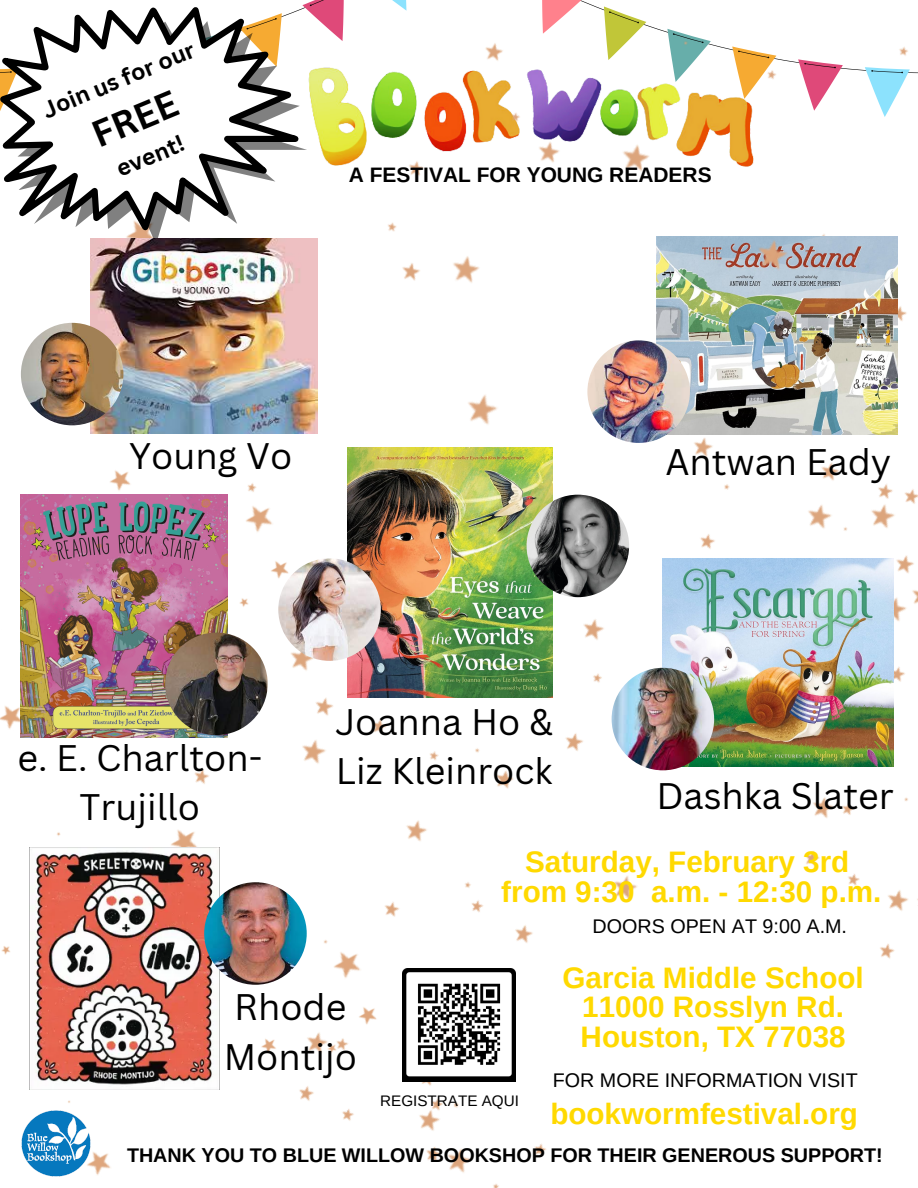
<style>
.page{position:relative;width:918px;height:1188px;background:#fff}
.page>*{position:absolute;margin:0;border:0;box-sizing:border-box;transform-origin:0 0}
.t1{font:700 36.15px "Canva Sans";color:#000}
.t2{font:36px/49.5px "Canva Sans";color:#000;text-align:center}
.t3{font:700 29.7px "Arimo";color:#ffd900}
.t4{font:700 22.95px "Canva Sans";color:#000}
.t5{font:700 21px "Arimo";color:#000}
.t6{font:700 19.8px "Arimo";color:#000}
.t7{font:19.8px "Arimo";color:#000}
.t8{font:15.3px "Arimo";color:#000}
</style>
<div class="page">
<img style="left:553px;top:419px;width:365px;height:399px">
<img style="left:1px;top:652px;width:379px;height:525px">
<img style="left:0;top:322px;width:292px;height:587px">
<svg style="left:0;top:14px;width:85px;height:213px"></svg>
<img style="left:22px;top:1110px;width:68px;height:66px">
<img style="left:403px;top:968px;width:112px;height:114px">
<img style="left:90px;top:419px;width:228px;height:14px">
<img style="left:21px;top:323px;width:102px;height:102px;border-radius:50%">
<img style="left:667px;top:419px;width:230px;height:16px">
<img style="left:587px;top:340px;width:103px;height:103px;border-radius:50%">
<img style="left:663px;top:558px;width:231px;height:208px">
<img style="left:21px;top:495px;width:207px;height:243px">
<img style="left:29px;top:848px;width:190px;height:241px">
<img style="left:347px;top:447px;width:206px;height:251px">
<img style="left:85px;top:0;width:833px;height:419px">
<img style="left:612px;top:668px;width:102px;height:102px;border-radius:50%">
<img style="left:165px;top:633px;width:103px;height:102px;border-radius:50%">
<img style="left:204px;top:882px;width:103px;height:103px;border-radius:50%">
<img style="left:278px;top:558px;width:103px;height:103px;border-radius:50%">
<img style="left:527px;top:495px;width:102px;height:102px;border-radius:50%">
<p class="t4" style="left:38px;top:97px;width:164px;rotate:-23deg">Join us for our</p>
<p class="t1" style="left:84px;top:113px;width:91px;rotate:-23deg">FREE</p>
<p class="t4" style="left:111px;top:155px;width:73px;rotate:-23deg">event!</p>
<p class="t5" style="left:349px;top:163px;width:364px">A FESTIVAL FOR YOUNG READERS</p>
<p class="t2" style="left:129px;top:430px;width:165px">Young Vo</p>
<p class="t2" style="left:665px;top:437px;width:227px">Antwan Eady</p>
<p class="t2" style="left:17px;top:732px;width:246px">e. E. Charlton-<br>Trujillo</p>
<p class="t2" style="left:335px;top:696px;width:219px">Joanna Ho &amp;</p>
<p class="t2" style="left:336px;top:745px;width:218px">Liz Kleinrock</p>
<p class="t2" style="left:656px;top:770px;width:239px">Dashka Slater</p>
<p class="t3" style="left:525px;top:845px;width:326px">Saturday, February 3rd</p>
<p class="t3" style="left:501px;top:875px;width:382px">from 9:30 a.m. - 12:30 p.m.</p>
<p class="t7" style="left:593px;top:915px;width:256px">DOORS OPEN AT 9:00 A.M.</p>
<p class="t2" style="left:234px;top:982px;width:114px">Rhode</p>
<p class="t2" style="left:224px;top:1031px;width:135px">Montijo</p>
<p class="t8" style="left:380px;top:1092px;width:140px">REGISTRATE AQUI</p>
<p class="t3" style="left:563px;top:961px;width:303px">Garcia Middle School</p>
<p class="t3" style="left:582px;top:991px;width:263px">11000 Rosslyn Rd.</p>
<p class="t3" style="left:581px;top:1020px;width:266px">Houston, TX 77038</p>
<p class="t7" style="left:553px;top:1069px;width:306px">FOR MORE INFORMATION VISIT</p>
<p class="t3" style="left:550px;top:1097px;width:309px">bookwormfestival.org</p>
<p class="t6" style="left:127px;top:1144px;width:757px">THANK YOU TO BLUE WILLOW BOOKSHOP FOR THEIR GENEROUS SUPPORT!</p>
</div>
